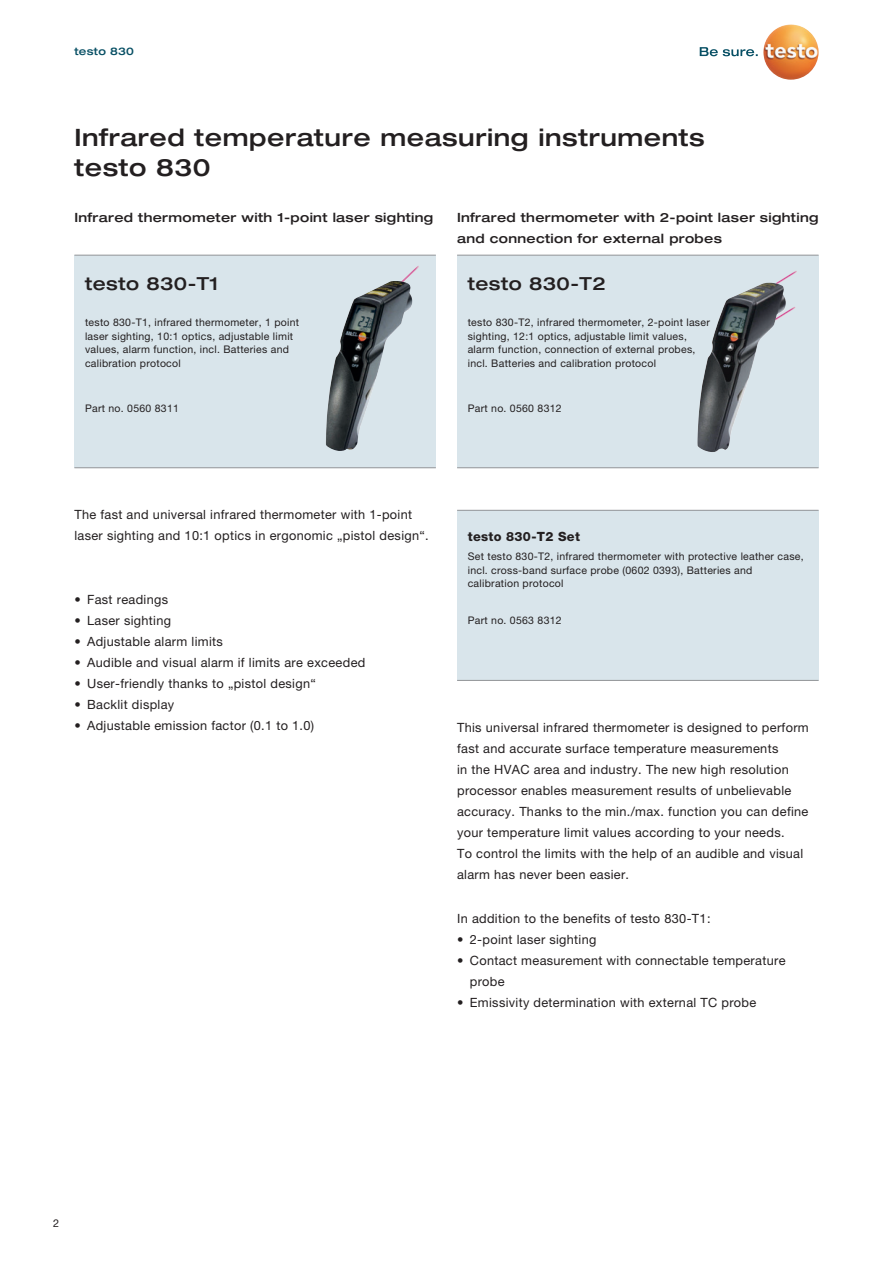
<style>
.page{position:relative;width:893px;height:1263px;background:#fff}
.page>*{position:absolute;margin:0;border:0;box-sizing:border-box;transform-origin:0 0}
.t1{font:500 expanded 24px/30px "Helvetica Neue LTW1 G";letter-spacing:.025em;color:#231f20}
.t2{font:500 expanded 18px "Helvetica Neue LTW1 G";letter-spacing:.025em;color:#231f20}
.t3{font:12.75px/21px "Helvetica Neue LTW1 G";letter-spacing:.025em;color:#231f20}
.t4{font:500 expanded 12.75px/21px "Helvetica Neue LTW1 G";letter-spacing:.025em;color:#231f20}
.t5{font:800 12.75px "Helvetica Neue LTW1 G";letter-spacing:.025em;color:#231f20}
.t6{font:10.8px "Helvetica Neue LTW1 G";color:#231f20}
.t7{font:10.5px/13.5px "Helvetica Neue LTW1 G";letter-spacing:.025em;color:#231f20}
.t8{font:500 expanded 10.5px "Helvetica Neue LTW1 G";letter-spacing:.025em;color:#074f64}
</style>
<div class="page">
<div style="left:457px;top:255px;width:362px;height:213px;background:#d9e5eb"></div>
<img style="left:786px;top:307px;width:10px;height:7px">
<img style="left:776px;top:271px;width:21px;height:12px">
<div style="left:74px;top:255px;width:362px;height:213px;background:#d9e5eb"></div>
<img style="left:402px;top:266px;width:17px;height:15px">
<hr style="left:74px;top:467px;width:362px;height:1px;background:#939598">
<hr style="left:457px;top:467px;width:362px;height:1px;background:#939598">
<img style="left:326px;top:281px;width:86px;height:170px">
<img style="left:697px;top:283px;width:89px;height:169px">
<div style="left:457px;top:510px;width:362px;height:170px;background:#d9e5eb"></div>
<hr style="left:457px;top:510px;width:362px;height:1px;background:#939598">
<hr style="left:457px;top:680px;width:362px;height:1px;background:#939598">
<hr style="left:74px;top:255px;width:362px;height:1px;background:#939598">
<hr style="left:457px;top:255px;width:362px;height:1px;background:#939598">
<svg style="left:700px;top:47px;width:58px;height:9px"></svg>
<img style="left:763px;top:24px;width:56px;height:56px;border-radius:28px">
<p class="t8" style="left:74px;top:44px;width:61px">testo 830</p>
<h1 class="t1" style="left:74px;top:121px;width:632px">Infrared temperature measuring instruments testo 830</h1>
<p class="t4" style="left:74px;top:207px;width:360px">Infrared thermometer with 1-point laser sighting</p>
<p class="t4" style="left:457px;top:207px;width:363px">Infrared thermometer with 2-point laser sighting and connection for external probes</p>
<h2 class="t2" style="left:85px;top:272px;width:135px">testo 830-T1</h2>
<h2 class="t2" style="left:468px;top:272px;width:139px">testo 830-T2</h2>
<p class="t7" style="left:85px;top:316px;width:216px">testo 830-T1, infrared thermometer, 1 point laser sighting, 10:1 optics, adjustable limit values, alarm function, incl. Batteries and calibration protocol</p>
<p class="t7" style="left:468px;top:316px;width:244px">testo 830-T2, infrared thermometer, 2-point laser sighting, 12:1 optics, adjustable limit values, alarm function, connection of external probes, incl. Batteries and calibration protocol</p>
<p class="t7" style="left:85px;top:401px;width:95px">Part no. 0560 8311</p>
<p class="t7" style="left:468px;top:401px;width:95px">Part no. 0560 8312</p>
<p class="t3" style="left:74px;top:504px;width:356px">The fast and universal infrared thermometer with 1-point laser sighting and 10:1 optics in ergonomic „pistol design“.</p>
<p class="t3" style="left:74px;top:589px;width:95px">• Fast readings</p>
<p class="t3" style="left:74px;top:610px;width:98px">• Laser sighting</p>
<p class="t3" style="left:74px;top:631px;width:150px">• Adjustable alarm limits</p>
<p class="t3" style="left:74px;top:652px;width:292px">• Audible and visual alarm if limits are exceeded</p>
<p class="t3" style="left:74px;top:673px;width:243px">• User-friendly thanks to „pistol design“</p>
<p class="t3" style="left:74px;top:694px;width:101px">• Backlit display</p>
<p class="t3" style="left:74px;top:715px;width:241px">• Adjustable emission factor (0.1 to 1.0)</p>
<p class="t5" style="left:468px;top:528px;width:114px">testo 830-T2 Set</p>
<p class="t7" style="left:468px;top:550px;width:337px">Set testo 830-T2, infrared thermometer with protective leather case, incl. cross-band surface probe (0602 0393), Batteries and calibration protocol</p>
<p class="t7" style="left:468px;top:613px;width:95px">Part no. 0563 8312</p>
<p class="t3" style="left:457px;top:717px;width:353px">This universal infrared thermometer is designed to perform fast and accurate surface temperature measurements<br>in the HVAC area and industry. The new high resolution processor enables measurement results of unbelievable accuracy. Thanks to the min./max. function you can define your temperature limit values according to your needs.<br>To control the limits with the help of an audible and visual alarm has never been easier.</p>
<p class="t3" style="left:457px;top:908px;width:255px">In addition to the benefits of testo 830-T1:</p>
<p class="t3" style="left:457px;top:929px;width:141px">• 2-point laser sighting</p>
<p class="t3" style="left:470px;top:950px;width:317px;text-indent:-13px">• Contact measurement with connectable temperature probe</p>
<p class="t3" style="left:457px;top:992px;width:301px">• Emissivity determination with external TC probe</p>
<p class="t6" style="left:53px;top:1217px;width:8px">2</p>
</div>
